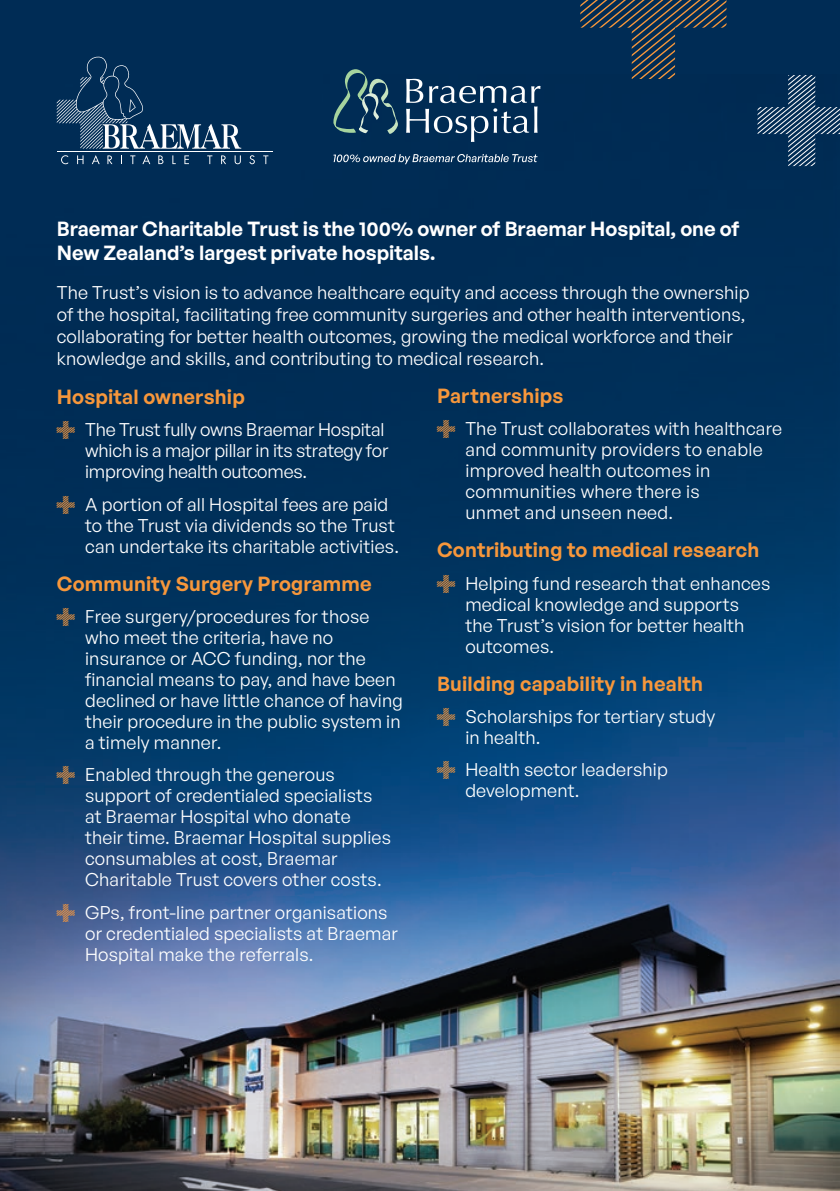
<style>
.page{position:relative;width:840px;height:1191px;background:#fff}
.page>*{position:absolute;margin:0;border:0;box-sizing:border-box;transform-origin:0 0}
.t1{font:600 20px "General Sans";letter-spacing:.01em;color:#f7973b}
.t2{font:600 20px/24px "General Sans";color:#fff}
.t3{font:18px/21px "General Sans";letter-spacing:.01em;color:#fff}
.t4{font:18px/21px "General Sans";letter-spacing:-.01em;color:#fff}
.s1{font-family:"Cross";color:#f3963e}
</style>
<div class="page">
<div style="left:0;top:0;width:839px;height:1191px;background:#002c55"></div>
<img style="left:0;top:78px;width:839px;height:1113px">
<svg style="left:61px;top:155px;width:7px;height:9px"></svg>
<svg style="left:77px;top:155px;width:6px;height:9px"></svg>
<svg style="left:92px;top:155px;width:8px;height:9px"></svg>
<svg style="left:107px;top:155px;width:5px;height:9px"></svg>
<svg style="left:130px;top:155px;width:5px;height:9px"></svg>
<svg style="left:142px;top:155px;width:8px;height:9px"></svg>
<svg style="left:158px;top:155px;width:5px;height:9px"></svg>
<svg style="left:172px;top:155px;width:4px;height:9px"></svg>
<svg style="left:184px;top:155px;width:5px;height:9px"></svg>
<svg style="left:207px;top:155px;width:5px;height:9px"></svg>
<svg style="left:221px;top:155px;width:5px;height:9px"></svg>
<svg style="left:234px;top:155px;width:7px;height:9px"></svg>
<svg style="left:249px;top:155px;width:6px;height:9px"></svg>
<svg style="left:263px;top:155px;width:5px;height:9px"></svg>
<hr style="left:57px;top:151px;width:215px;height:1px;background:#fff">
<svg style="left:57px;top:57px;width:184px;height:92px"></svg>
<svg style="left:757px;top:75px;width:82px;height:91px"></svg>
<svg style="left:580px;top:0;width:146px;height:79px"></svg>
<svg style="left:406px;top:79px;width:134px;height:63px"></svg>
<svg style="left:333px;top:69px;width:65px;height:65px"></svg>
<svg style="left:333px;top:154px;width:204px;height:10px"></svg>
<p class="t2" style="left:57px;top:216px;width:684px">Braemar Charitable Trust is the 100% owner of Braemar Hospital, one of<br>New Zealand’s largest private hospitals.</p>
<p class="t3" style="left:57px;top:281px;width:693px;line-height:22px">The Trust’s vision is to advance healthcare equity and access through the ownership of the hospital, facilitating free community surgeries and other health interventions, collaborating for better health outcomes, growing the medical workforce and their knowledge and skills, and contributing to medical research.</p>
<p class="t1" style="left:57px;top:384px;width:189px">Hospital ownership</p>
<p class="t4" style="left:85px;top:418px;width:304px;text-indent:-28px"><span class="s1">A</span> The Trust fully owns Braemar Hospital which is a major pillar in its strategy for improving health outcomes.</p>
<p class="t3" style="left:85px;top:493px;width:315px;text-indent:-28px"><span class="s1">A</span> A portion of all Hospital fees are paid to the Trust via dividends so the Trust can undertake its charitable activities.</p>
<p class="t1" style="left:57px;top:570px;width:316px">Community Surgery Programme</p>
<p class="t3" style="left:85px;top:605px;width:319px;text-indent:-28px"><span class="s1">A</span> Free surgery/procedures for those who meet the criteria, have no insurance or ACC funding, nor the financial means to pay, and have been declined or have little chance of having their procedure in the public system in a timely manner.</p>
<p class="t3" style="left:85px;top:764px;width:307px;text-indent:-28px"><span class="s1">A</span> Enabled through the generous support of credentialed specialists at Braemar Hospital who donate their time. Braemar Hospital supplies consumables at cost, Braemar Charitable Trust covers other costs.</p>
<p class="t3" style="left:85px;top:901px;width:314px;text-indent:-28px"><span class="s1">A</span> GPs, front-line partner organisations or credentialed specialists at Braemar<br>Hospital make the referrals.</p>
<p class="t1" style="left:437px;top:383px;width:128px">Partnerships</p>
<p class="t3" style="left:465px;top:417px;width:318px;text-indent:-28px"><span class="s1">A</span> The Trust collaborates with healthcare and community providers to enable improved health outcomes in communities where there is<br>unmet and unseen need.</p>
<p class="t1" style="left:437px;top:537px;width:323px">Contributing to medical research</p>
<p class="t3" style="left:465px;top:572px;width:306px;text-indent:-28px"><span class="s1">A</span> Helping fund research that enhances medical knowledge and supports the Trust’s vision for better health outcomes.</p>
<p class="t1" style="left:437px;top:670px;width:267px">Building capability in health</p>
<p class="t3" style="left:465px;top:705px;width:251px;text-indent:-28px"><span class="s1">A</span> Scholarships for tertiary study in health.</p>
<p class="t3" style="left:465px;top:759px;width:204px;text-indent:-28px"><span class="s1">A</span> Health sector leadership development.</p>
</div>
